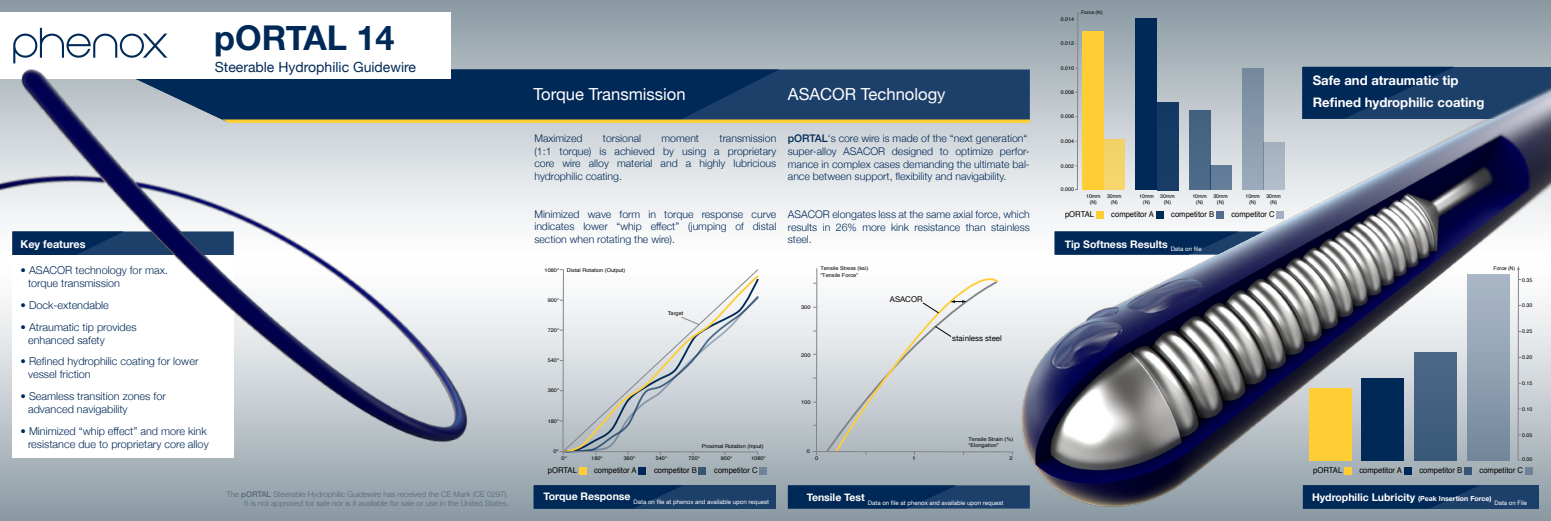
<style>
.page{position:relative;width:1551px;height:521px;background:#fff}
.page>*{position:absolute;margin:0;border:0;box-sizing:border-box;transform-origin:0 0}
.t1{font:700 34.12px "Helvetica Neue";color:#002957}
.t2{font:16.62px "Helvetica Neue";color:#fffeff}
.t3{font:14px "Helvetica Neue";color:#002957}
.t4{font:700 13.12px/22.7px "Helvetica Neue";color:#fffeff}
.t5{font:300 10.85px/13px "Helvetica Neue";color:#002957}
.t6{font:700 10.85px "Helvetica Neue";color:#fffeff}
.t7{font:300 10.5px/12.6px "Helvetica Neue";color:#002957;text-align:justify}
.t8{font:700 10.5px "Helvetica Neue";color:#fffeff}
.t9{font:7.96px "Helvetica";color:#000;scale:.96 1}
.t10{font:7.96px "Helvetica Neue";color:#000}
.t11{font:300 7.88px/9.5px "Helvetica Neue";color:#546977;text-align:right}
.t12{font:6.12px "Helvetica Neue";color:#fffeff}
.t13{font:5.25px/6.3px "Helvetica";color:#000;scale:1.07 1}
.t14{font:5.25px/6.3px "Helvetica";color:#000;text-align:center}
.t15{font:5.16px "Helvetica";color:#000}
.t16{font:4.81px "Helvetica";color:#000;scale:1.07 1}
.s1{font-weight:500}
.s2{font-size:7px}
</style>
<div class="page">
<img style="left:542px;top:0;width:465px;height:521px">
<div style="left:779px;top:69px;width:228px;height:50px;background:#1d406a"></div>
<svg style="left:542px;top:69px;width:237px;height:50px;fill:#002957"></svg>
<svg style="left:542px;top:119px;width:465px;height:4px"></svg>
<div style="left:787px;top:485px;width:242px;height:23px;background:#1d406a"></div>
<div style="left:533px;top:485px;width:242px;height:23px;background:#1d406a"></div>
<svg style="left:542px;top:485px;width:140px;height:23px"></svg>
<svg style="left:788px;top:486px;width:167px;height:22px"></svg>
<svg style="left:558px;top:269px;width:200px;height:187px"></svg>
<svg style="left:811px;top:267px;width:196px;height:189px"></svg>
<img style="left:1007px;top:0;width:543px;height:521px">
<div style="left:759px;top:467px;width:8px;height:8px;background:#6d8296"></div>
<div style="left:698px;top:467px;width:8px;height:8px;background:#375677"></div>
<div style="left:638px;top:467px;width:8px;height:8px;background:#002957"></div>
<div style="left:578px;top:467px;width:8px;height:8px;background:#ffce35"></div>
<div style="left:1276px;top:211px;width:8px;height:8px;background:#a2b0c0"></div>
<div style="left:1215px;top:211px;width:8px;height:8px;background:#526d8c"></div>
<div style="left:1155px;top:211px;width:8px;height:8px;background:#002957"></div>
<div style="left:1095px;top:211px;width:8px;height:8px;background:#ffce35"></div>
<div style="left:1524px;top:467px;width:8px;height:7px;background:#6e8396"></div>
<div style="left:1463px;top:467px;width:8px;height:7px;background:#385777"></div>
<div style="left:1403px;top:467px;width:8px;height:7px;background:#002957"></div>
<div style="left:1343px;top:467px;width:8px;height:7px;background:#ffce35"></div>
<img style="left:0;top:0;width:542px;height:521px">
<h1 class="t1" style="left:214px;top:11px;width:182px">pORTAL 14</h1>
<h3 class="t3" style="left:215px;top:56px;width:203px">Steerable Hydrophilic Guidewire</h3>
<p class="t6" style="left:20px;top:235px;width:67px">Key features</p>
<p class="t5" style="left:28px;top:263px;width:141px;text-indent:-7px">• ASACOR technology for max. torque transmission</p>
<p class="t5" style="left:21px;top:298px;width:90px">• Dock-extendable</p>
<p class="t5" style="left:28px;top:319px;width:110px;text-indent:-7px">• Atraumatic tip provides enhanced safety</p>
<p class="t5" style="left:28px;top:354px;width:172px;text-indent:-7px">• Refined hydrophilic coating for lower vessel friction</p>
<p class="t5" style="left:28px;top:389px;width:139px;text-indent:-7px">• Seamless transition zones for advanced navigability</p>
<p class="t5" style="left:21px;top:424px;width:189px;text-align:right">• Minimized “whip effect” and more kink resistance due to proprietary core alloy</p>
<p class="t11" style="left:226px;top:488px;width:284px">The <span class="s1">pORTAL</span> Steerable Hydrophilic Guidewire has received the CE Mark (CE 0297).<br>It is not approved for sale nor is it available for sale or use in the United States.</p>
<p class="t16" style="left:1080px;top:9px;width:22px">Force (N)</p>
<p class="t14" style="left:1060px;top:16px;width:15px">0.014</p>
<p class="t14" style="left:1060px;top:40px;width:15px">0.012</p>
<h2 class="t2" style="left:533px;top:82px;width:154px">Torque Transmission</h2>
<h2 class="t2" style="left:787px;top:82px;width:159px">ASACOR Technology</h2>
<p class="t7" style="left:787px;top:132px;width:243px;text-align:left"><span class="s1">pORTAL</span>‘s core wire is made of the “next generation“ super-alloy ASACOR designed to optimize perfor&shy;mance in complex cases demanding the ultimate bal&shy;ance between support, flexibility and navigability.</p>
<p class="t7" style="left:787px;top:207px;width:243px">ASACOR elongates less at the same axial force, which results in 26% more kink resistance than stainless steel.</p>
<p class="t7" style="left:534px;top:131px;width:243px;text-indent:185px">transmission (1:1 torque) is achieved by using a proprietary core wire alloy material and a highly lubricious hydrophilic coating.</p>
<p class="t7" style="left:534px;top:207px;width:243px">Minimized wave form in torque response curve indicates lower “whip effect” (jumping of distal section when rotating the wire).</p>
<p class="t7" style="left:534px;top:131px;width:50px">Maximized</p>
<p class="t7" style="left:603px;top:131px;width:40px">torsional</p>
<p class="t7" style="left:661px;top:131px;width:39px">moment</p>
<p class="t13" style="left:544px;top:267px;width:15px">1080°</p>
<p class="t13" style="left:567px;top:267px;width:56px">Distal Rotation (Output)</p>
<p class="t13" style="left:547px;top:297px;width:12px">900°</p>
<p class="t13" style="left:547px;top:327px;width:12px">720°</p>
<p class="t13" style="left:547px;top:357px;width:12px">540°</p>
<p class="t13" style="left:547px;top:387px;width:12px">360°</p>
<p class="t13" style="left:547px;top:418px;width:12px">180°</p>
<p class="t13" style="left:553px;top:448px;width:6px">0°</p>
<p class="t13" style="left:668px;top:310px;width:16px">Target</p>
<p class="t13" style="left:701px;top:443px;width:59px">Proximal Rotation (Input)</p>
<p class="t13" style="left:561px;top:455px;width:6px">0°</p>
<p class="t13" style="left:591px;top:455px;width:12px">180°</p>
<p class="t13" style="left:623px;top:455px;width:12px">360°</p>
<p class="t13" style="left:655px;top:455px;width:12px">540°</p>
<p class="t13" style="left:688px;top:455px;width:12px">720°</p>
<p class="t13" style="left:720px;top:455px;width:12px">900°</p>
<p class="t13" style="left:751px;top:455px;width:15px">1080°</p>
<p class="t9" style="left:548px;top:464px;width:32px">pORTAL</p>
<p class="t9" style="left:594px;top:464px;width:46px">competitor A</p>
<p class="t9" style="left:654px;top:464px;width:46px">competitor B</p>
<p class="t9" style="left:714px;top:464px;width:47px">competitor C</p>
<p class="t13" style="left:820px;top:265px;width:46px">Tensile Stress (ksi) “Tensile Force”</p>
<p class="t13" style="left:801px;top:304px;width:10px">300</p>
<p class="t13" style="left:801px;top:352px;width:10px">200</p>
<p class="t13" style="left:801px;top:399px;width:10px">100</p>
<p class="t13" style="left:806px;top:448px;width:4px">0</p>
<p class="t10" style="left:889px;top:293px;width:34px">ASACOR</p>
<p class="t10" style="left:952px;top:332px;width:51px">stainless steel</p>
<p class="t13" style="left:968px;top:436px;width:43px">Tensile Strain (%) “Elongation”</p>
<p class="t13" style="left:815px;top:455px;width:4px">0</p>
<p class="t13" style="left:912px;top:455px;width:4px">1</p>
<p class="t13" style="left:1009px;top:455px;width:4px">2</p>
<p class="t14" style="left:1060px;top:65px;width:15px">0.010</p>
<p class="t14" style="left:1060px;top:89px;width:15px">0.008</p>
<p class="t14" style="left:1060px;top:114px;width:15px">0.006</p>
<p class="t14" style="left:1060px;top:138px;width:15px">0.004</p>
<p class="t14" style="left:1060px;top:163px;width:15px">0.002</p>
<p class="t14" style="left:1060px;top:186px;width:15px">0.000</p>
<p class="t14" style="left:1086px;top:193px;width:16px">10mm (N)</p>
<p class="t14" style="left:1106px;top:193px;width:16px">30mm (N)</p>
<p class="t14" style="left:1139px;top:193px;width:16px">10mm (N)</p>
<p class="t14" style="left:1160px;top:193px;width:16px">30mm (N)</p>
<p class="t14" style="left:1192px;top:193px;width:16px">10mm (N)</p>
<p class="t14" style="left:1213px;top:193px;width:16px">30mm (N)</p>
<p class="t14" style="left:1245px;top:193px;width:16px">10mm (N)</p>
<p class="t14" style="left:1266px;top:193px;width:16px">30mm (N)</p>
<p class="t9" style="left:1064px;top:208px;width:32px">pORTAL</p>
<p class="t9" style="left:1111px;top:208px;width:46px">competitor A</p>
<p class="t9" style="left:1171px;top:208px;width:46px">competitor B</p>
<p class="t9" style="left:1231px;top:208px;width:47px">competitor C</p>
<p class="t8" style="left:1064px;top:235px;width:138px">Tip Softness Results <sub>Data</sub> <sub>on</sub> <sub>file</sub></p>
<p class="t4" style="left:1312px;top:69px;width:173px">Safe and atraumatic tip<br>Refined hydrophilic coating</p>
<p class="t15" style="left:1493px;top:264px;width:23px">Force (N)</p>
<p class="t14" style="left:1521px;top:277px;width:12px">0.35</p>
<p class="t14" style="left:1521px;top:303px;width:12px">0.30</p>
<p class="t14" style="left:1521px;top:328px;width:12px">0.25</p>
<p class="t14" style="left:1521px;top:354px;width:12px">0.20</p>
<p class="t14" style="left:1521px;top:380px;width:12px">0.15</p>
<p class="t14" style="left:1521px;top:406px;width:12px">0.10</p>
<p class="t14" style="left:1521px;top:432px;width:12px">0.05</p>
<p class="t14" style="left:1521px;top:456px;width:12px">0.00</p>
<p class="t9" style="left:1313px;top:464px;width:32px">pORTAL</p>
<p class="t9" style="left:1359px;top:464px;width:46px">competitor A</p>
<p class="t9" style="left:1419px;top:464px;width:46px">competitor B</p>
<p class="t9" style="left:1479px;top:464px;width:47px">competitor C</p>
<p class="t12" style="left:543px;top:497px;width:227px"><sup>Torque</sup> <sup>Response</sup> Data on file at phenox and available upon request</p>
<p class="t12" style="left:806px;top:498px;width:198px"><sup>Tensile</sup> <sup>Test</sup> Data on file at phenox and available upon request</p>
<p class="t8" style="left:1311px;top:489px;width:181px">Hydrophilic Lubricity <span class="s2">(Peak Insertion Force)</span></p>
<p class="t12" style="left:1494px;top:498px;width:34px">Data on File</p>
</div>
